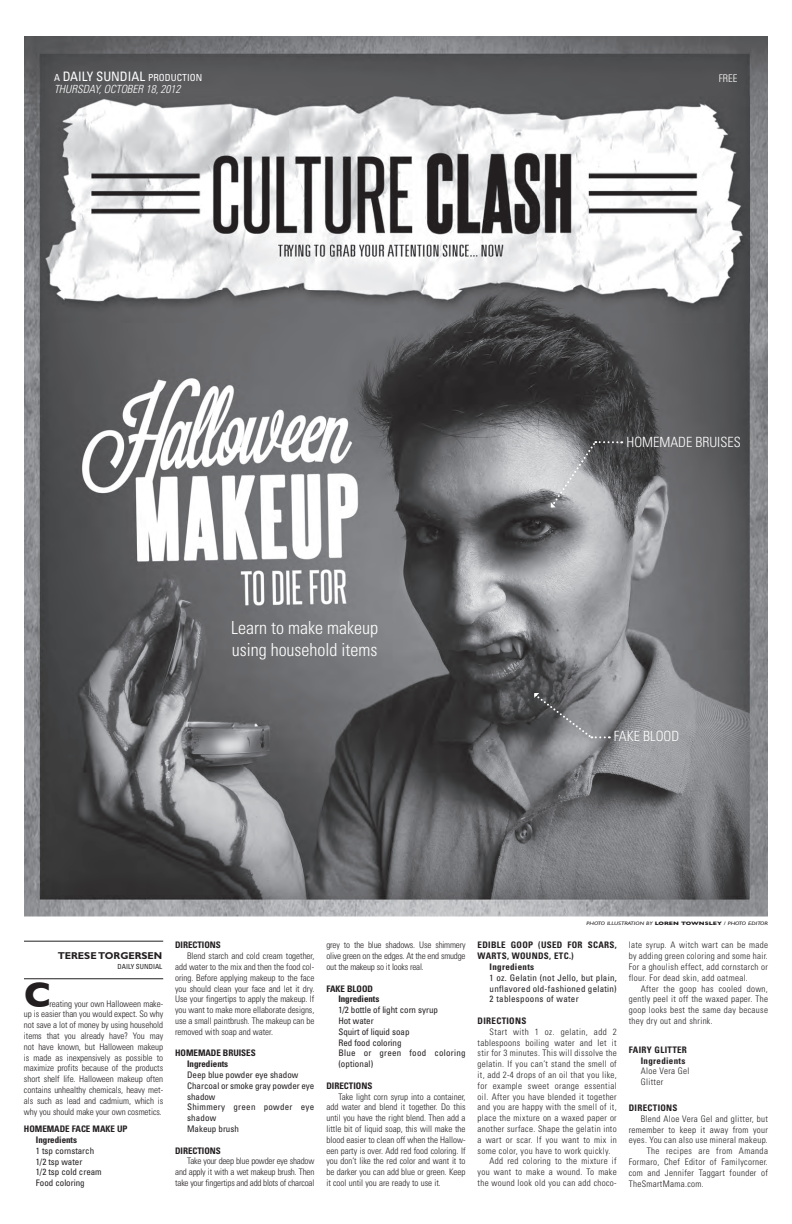
<style>
.page{position:relative;width:792px;height:1224px;background:#fff}
.page>*{position:absolute;margin:0;border:0;box-sizing:border-box;transform-origin:0 0}
.t1{font:700 36px "Gill Sans";color:#231f20}
.t2{font:300 condensed 18px/21.6px "Univers LT Std";color:#fff}
.t3{font:300 condensed 14.1px "Univers LT Std";color:#fff}
.t4{font:condensed 13px "Univers LT Std";color:#fff}
.t5{font:italic 300 condensed 11.2px "Univers LT Std";color:#fff}
.t6{font:300 condensed 10.5px "Univers LT Std";color:#fff}
.t7{font:700 10px "Gill Sans Std";color:#231f20}
.t8{font:300 condensed 9px/10.8px "Univers LT Std";letter-spacing:.035em;color:#231f20;text-align:justify}
.t9{font:condensed 9px/10.8px "Univers LT Std";letter-spacing:.005em;color:#231f20}
.t10{font:700 condensed 9px/10.8px "Univers LT Std";color:#231f20}
.t11{font:700 condensed 9px/10.8px "Univers LT Std";letter-spacing:.035em;color:#231f20;text-align:right}
.t12{font:condensed 7px "Univers LT Std";color:#231f20}
.t13{font:italic 5px "Gill Sans";color:#231f20;scale:1.3 1}
.s1{font-size:9.8px}
.s2{font-weight:700;font-style:normal}
</style>
<div class="page">
<img style="left:24px;top:36px;width:744px;height:880px">
<img style="left:43px;top:96px;width:706px;height:226px">
<svg style="left:534px;top:693px;width:76px;height:46px;background:#78797b"></svg>
<svg style="left:551px;top:441px;width:71px;height:66px;background:#99999c"></svg>
<hr style="left:24px;top:941px;width:139px;height:1px;background:#231f20">
<hr style="left:24px;top:978px;width:139px;height:1px;background:#231f20">
<h3 class="t4" style="left:54px;top:68px;width:150px"><span class="s1">A</span> daily sundial <span class="s1">PRODUCTION</span></h3>
<p class="t6" style="left:719px;top:72px;width:20px">FREE</p>
<p class="t5" style="left:54px;top:82px;width:128px">THURSDAY, OCTOBER 18, 2012</p>
<h2 class="t2" style="left:231px;top:617px;width:148px">Learn to make makeup using household items</h2>
<h3 class="t3" style="left:627px;top:434px;width:116px">HOMEMADE BRUISES</h3>
<h3 class="t3" style="left:614px;top:728px;width:67px">FAKE BLOOD</h3>
<p class="t7" style="left:58px;top:950px;width:106px">TERESE TORGERSEN</p>
<p class="t12" style="left:118px;top:962px;width:46px">daily sundial</p>
<h1 class="t1" style="left:24px;top:973px;width:28px">C</h1>
<p class="t8" style="left:24px;top:998px;width:141px;text-indent:25px">reating your own Halloween make&shy;up is easier than you would expect. So why not save a lot of money by using household items that you already have? You may not have known, but Halloween makeup is made as inexpensively as possible to maximize profits because of the products short shelf life. Halloween makeup often contains unhealthy chemicals, heavy met&shy;als such as lead and cadmium, which is why you should make your own cosmetics.</p>
<p class="t10" style="left:36px;top:1124px;width:93px;text-indent:-12px">HOMEMADE FACE MAKE UP<br>INGREDIENTS</p>
<p class="t9" style="left:36px;top:1145px;width:67px">1 tsp cornstarch<br>1/2 tsp water<br>1/2 tsp cold cream<br>Food coloring</p>
<p class="t10" style="left:175px;top:940px;width:47px">DIRECTIONS</p>
<p class="t8" style="left:175px;top:951px;width:141px;text-indent:12px">Blend starch and cold cream together, add water to the mix and then the food col&shy;oring. Before applying makeup to the face you should clean your face and let it dry.<br>Use your fingertips to apply the makeup. If you want to make more ellaborate designs, use a small paintbrush. The makeup can be removed with soap and water.</p>
<p class="t10" style="left:187px;top:1048px;width:70px;text-indent:-12px">HOMEMADE BRUISES<br>INGREDIENTS</p>
<p class="t9" style="left:187px;top:1069px;width:129px">deep blue powder eye shadow charcoal or smoke gray powder eye shadow<br>shimmery green powder eye shadow<br>Makeup brush</p>
<p class="t10" style="left:175px;top:1145px;width:47px">DIRECTIONS</p>
<p class="t8" style="left:175px;top:1156px;width:141px;text-indent:12px">Take your deep blue powder eye shadow and apply it with a wet makeup brush. Then take your fingertips and add blots of charcoal</p>
<p class="t8" style="left:326px;top:940px;width:141px">grey to the blue shadows. Use shimmery olive green on the edges. At the end smudge out the makeup so it looks real.</p>
<p class="t10" style="left:338px;top:983px;width:43px;text-indent:-12px">FAKE BLOOD<br>INGREDIENTS</p>
<p class="t9" style="left:338px;top:1004px;width:129px">1/2 bottle of light corn syrup<br>Hot water<br>squirt of liquid soap<br>red food coloring<br>blue or green food coloring (optional)</p>
<p class="t10" style="left:326px;top:1080px;width:48px">DIRECTIONS</p>
<p class="t8" style="left:326px;top:1091px;width:141px;text-indent:12px">Take light corn syrup into a container, add water and blend it together. Do this until you have the right blend. Then add a little bit of liquid soap, this will make the blood easier to clean off when the Hallow&shy;een party is over. Add red food coloring. If you don’t like the red color and want it to be darker you can add blue or green. Keep it cool until you are ready to use it.</p>
<p class="t13" style="left:587px;top:921px;width:141px">PHOTO ILLUSTRATION BY <span class="s2">LOREN TOWNSLEY</span> / PHOTO EDITOR</p>
<p class="t11" style="left:478px;top:940px;width:141px">EDIBLE GOOP (USED FOR SCARS,</p>
<p class="t11" style="left:478px;top:950px;width:98px">WARTS, WOUNDS, ETC.)</p>
<p class="t11" style="left:490px;top:961px;width:46px">INGREDIENTS</p>
<p class="t9" style="left:490px;top:972px;width:129px;text-align:justify">1 oz. Gelatin (not Jello, but plain, unflavored old-fashioned gelatin)<br>2 tablespoons of water</p>
<p class="t11" style="left:478px;top:1015px;width:50px">DIRECTIONS</p>
<p class="t8" style="left:490px;top:1026px;width:129px">Start with 1 oz. gelatin, add 2</p>
<p class="t8" style="left:478px;top:1037px;width:141px">tablespoons boiling water and let it</p>
<p class="t8" style="left:478px;top:1048px;width:141px">stir for 3 minutes. This will dissolve the</p>
<p class="t8" style="left:478px;top:1059px;width:141px">gelatin. If you can’t stand the smell of</p>
<p class="t8" style="left:478px;top:1069px;width:141px">it, add 2-4 drops of an oil that you like,</p>
<p class="t8" style="left:478px;top:1080px;width:141px">for example sweet orange essential</p>
<p class="t8" style="left:478px;top:1091px;width:141px">oil. After you have blended it together</p>
<p class="t8" style="left:478px;top:1102px;width:141px">and you are happy with the smell of it,</p>
<p class="t8" style="left:478px;top:1113px;width:141px">place the mixture on a waxed paper or</p>
<p class="t8" style="left:478px;top:1123px;width:141px">another surface. Shape the gelatin into</p>
<p class="t8" style="left:478px;top:1134px;width:141px">a wart or scar. If you want to mix in</p>
<p class="t8" style="left:478px;top:1145px;width:134px">some color, you have to work quickly.</p>
<p class="t8" style="left:490px;top:1156px;width:129px">Add red coloring to the mixture if</p>
<p class="t8" style="left:478px;top:1167px;width:141px">you want to make a wound. To make</p>
<p class="t8" style="left:478px;top:1177px;width:141px">the wound look old you can add choco-</p>
<p class="t8" style="left:629px;top:940px;width:141px">late syrup. A witch wart can be made by adding green coloring and some hair.<br>For a ghoulish effect, add cornstarch or flour. For dead skin, add oatmeal.</p>
<p class="t8" style="left:629px;top:983px;width:141px;text-indent:12px">After the goop has cooled down, gently peel it off the waxed paper. The goop looks best the same day because they dry out and shrink.</p>
<p class="t11" style="left:629px;top:1044px;width:60px">FAIRY GLITTER<br>INGREDIENTS</p>
<p class="t8" style="left:641px;top:1066px;width:50px">Aloe Vera Gel<br>Glitter</p>
<p class="t11" style="left:629px;top:1102px;width:50px">DIRECTIONS</p>
<p class="t8" style="left:641px;top:1113px;width:129px">Blend Aloe Vera Gel and glitter, but</p>
<p class="t8" style="left:629px;top:1124px;width:141px">remember to keep it away from your</p>
<p class="t8" style="left:629px;top:1135px;width:141px">eyes. You can also use mineral makeup.</p>
<p class="t8" style="left:647px;top:1146px;width:123px">The recipes are from Amanda</p>
<p class="t8" style="left:629px;top:1156px;width:141px">Formaro, Chef Editor of Familycorner.</p>
<p class="t8" style="left:629px;top:1167px;width:141px">com and Jennifer Taggart founder of</p>
<p class="t8" style="left:629px;top:1178px;width:77px">TheSmartMama.com.</p>
</div>
